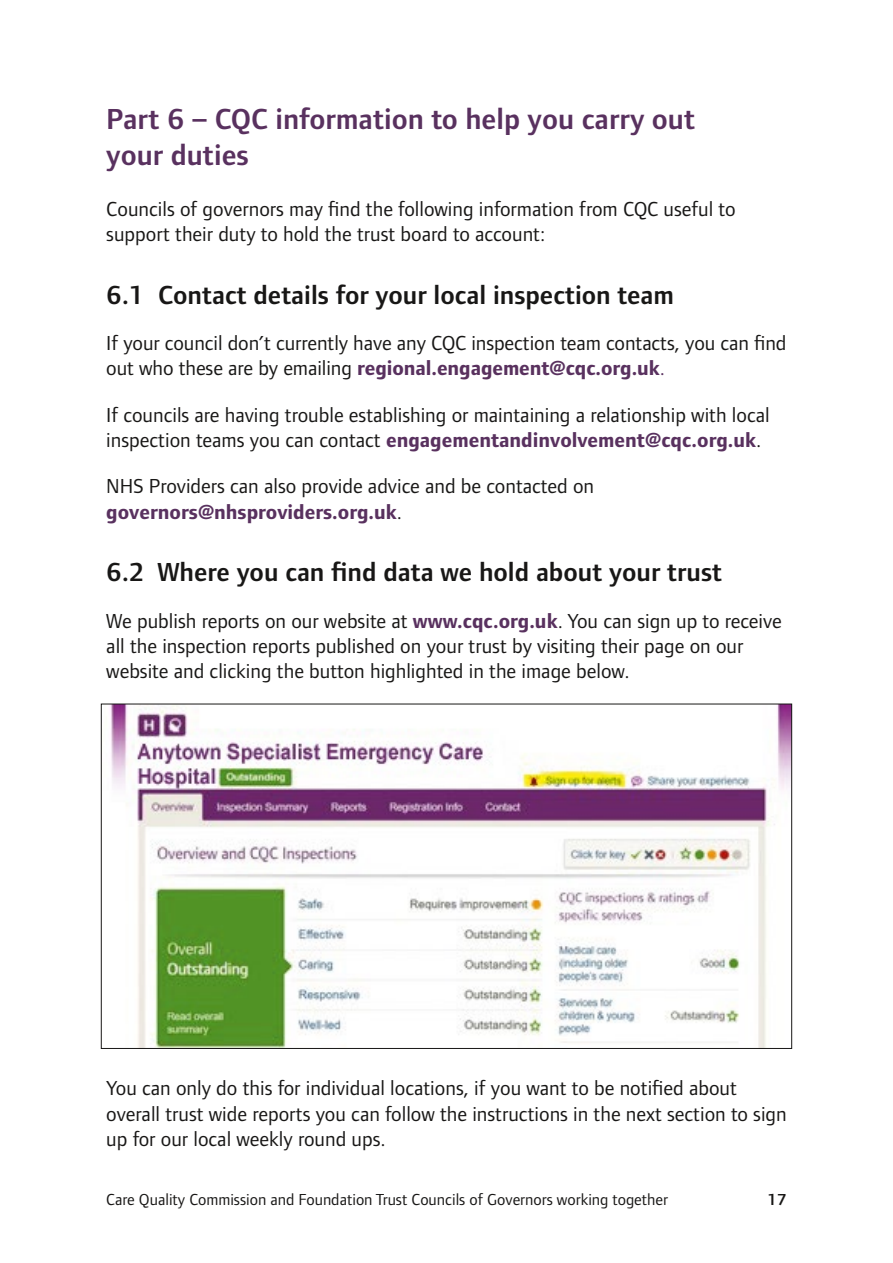
<style>
.page{position:relative;width:893px;height:1263px;background:#fff}
.page>*{position:absolute;margin:0;border:0;box-sizing:border-box;transform-origin:0 0}
.Heading_A{font:600 30px/36px "Foundry Form Sans";color:#59315f}
.Heading_A-2{font:600 27px "Foundry Form Sans";color:#181716}
.Heading_A-3{font:21px/25.2px "Foundry Form Sans";color:#181716}
.Main_Text{font:21px/25.2px "Foundry Form Sans";color:#181716}
.t1{font:16.5px "Foundry Form Sans";color:#181716}
.t2{font:600 16.5px "Foundry Form Sans";color:#181716}
.s1{font-weight:700;color:#59315e}
.s2{font-weight:700;color:#59315f}
.s3{color:#59315f}
</style>
<div class="page">
<img style="left:110px;top:706px;width:680px;height:341px">
<h1 class="Heading_A" style="left:106px;top:101px;width:590px">Part 6 – CQC information to help you carry out your duties</h1>
<h1 class="Heading_A-3" style="left:106px;top:196px;width:631px">Councils of governors may find the following information from CQC useful to support their duty to hold the trust board to account:</h1>
<h1 class="Heading_A-2" style="left:106px;top:279px;width:569px">6.1 Contact details for your local inspection team</h1>
<h1 class="Heading_A-3" style="left:106px;top:330px;width:682px">If your council don’t currently have any CQC inspection team contacts, you can find out who these are by emailing <span class="s1">r</span><span class="s2">egional</span><span class="s1">.engagement</span><span class="s2">@cqc.org.uk</span><span class="s3">.</span></h1>
<h1 class="Heading_A-3" style="left:106px;top:402px;width:665px">If councils are having trouble establishing or maintaining a relationship with local inspection teams you can contact <span class="s2">engagementandinvolvement@cqc.org.uk</span>.</h1>
<h1 class="Heading_A-3" style="left:106px;top:474px;width:489px">NHS Providers can also provide advice and be contacted on <span class="s2">governors@nhsproviders.org.uk</span>.</h1>
<h1 class="Heading_A-2" style="left:106px;top:556px;width:617px">6.2 Where you can find data we hold about your trust</h1>
<h1 class="Heading_A-3" style="left:106px;top:608px;width:677px">We publish reports on our website at <span class="s2">www.cqc.org.uk</span>. You can sign up to receive all the inspection reports published on your trust by visiting their page on our website and clicking the button highlighted in the image below.</h1>
<p class="Main_Text" style="left:106px;top:1076px;width:682px">You can only do this for individual locations, if you want to be notified about overall trust wide reports you can follow the instructions in the next section to sign up for our local weekly round ups.</p>
<p class="t1" style="left:106px;top:1189px;width:563px">Care Quality Commission and Foundation Trust Councils of Governors working together</p>
<p class="t2" style="left:767px;top:1189px;width:21px">17</p>
</div>
